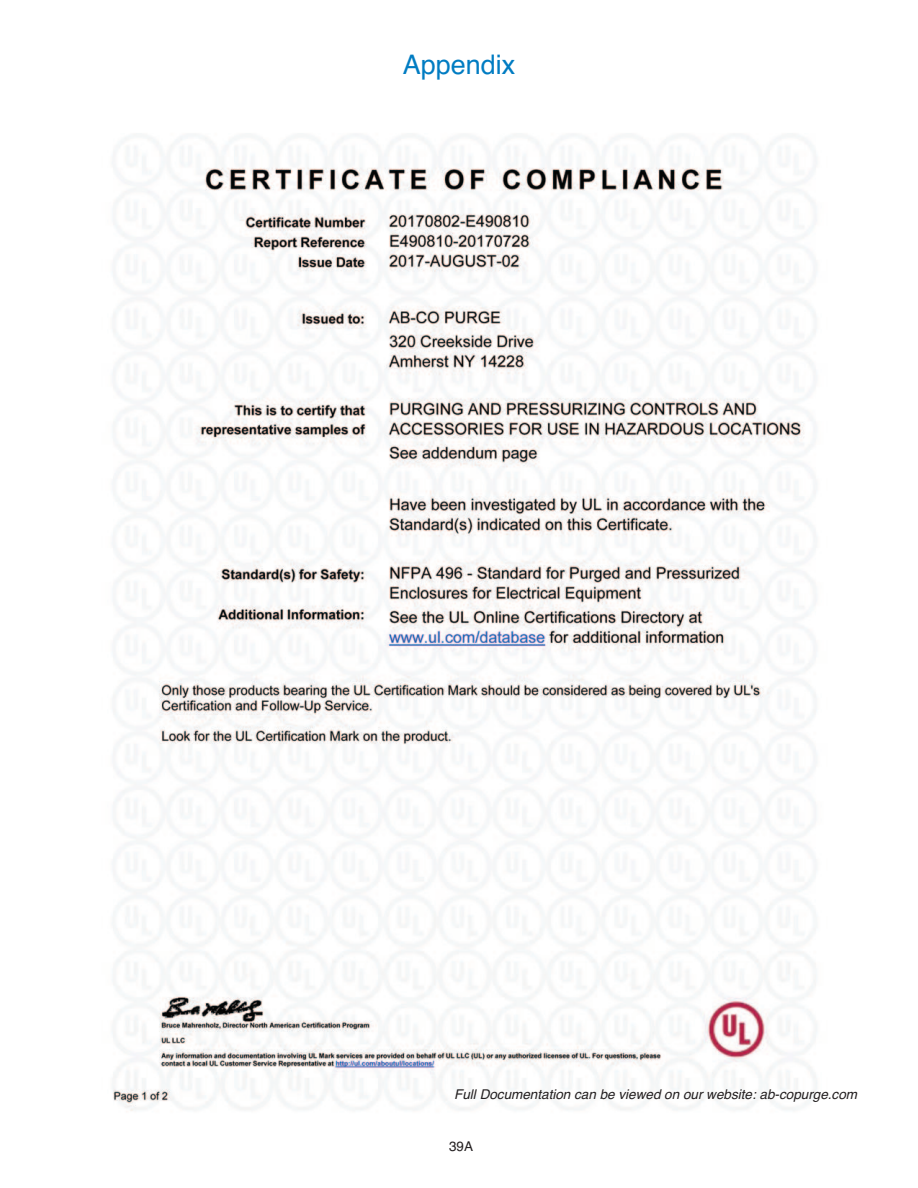
<style>
.page{position:relative;width:918px;height:1188px;background:#fff}
.page>*{position:absolute;margin:0;border:0;box-sizing:border-box;transform-origin:0 0}
.t1{font:27px "Helvetica";color:#007cc2}
.t2{font:italic 13.5px "Helvetica";color:#231f20}
.t3{font:13.5px "Helvetica";color:#231f20}
</style>
<div class="page">
<img style="left:112px;top:134px;width:705px;height:977px">
<p class="t1" style="left:403px;top:55px;width:114px">Appendix</p>
<p class="t2" style="left:454px;top:1089px;width:404px">Full Documentation can be viewed on our website: ab-copurge.com</p>
<p class="t3" style="left:449px;top:1141px;width:26px">39A</p>
</div>
